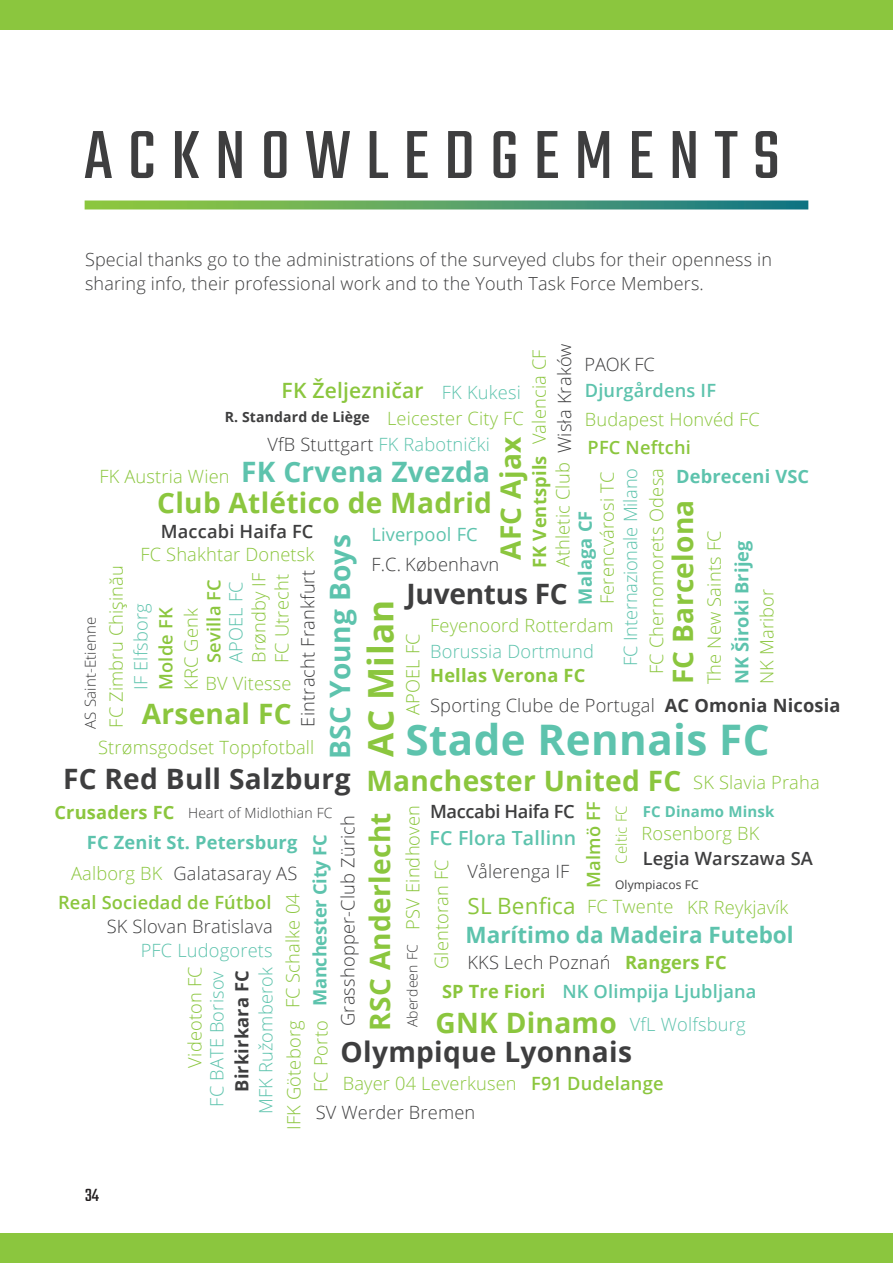
<style>
.page{position:relative;width:893px;height:1263px;background:#fff}
.page>*{position:absolute;margin:0;border:0;box-sizing:border-box;transform-origin:0 0}
.t1{font:75px "Teko";letter-spacing:.2em;color:#3e3e3f}
.t2{font:700 42.15px "Open Sans";letter-spacing:.01em;color:#5dc3ad}
.t3{font:700 35.1px "Open Sans";letter-spacing:.01em;color:#8bc63e}
.t4{font:700 28.05px "Open Sans";letter-spacing:.01em;color:#8bc63e}
.t5{font:700 28.05px "Open Sans";letter-spacing:.01em;color:#3e3e3f}
.t6{font:700 28.05px "Open Sans";letter-spacing:.01em;color:#5dc3ad}
.t7{font:700 28.05px "Open Sans";letter-spacing:-.01em;color:#3e3e3f}
.t8{font:700 22.5px "Open Sans";color:#5dc3ad}
.t9{font:22.5px "Open Sans";letter-spacing:.01em;color:#8bc63e}
.t10{font:600 21px "Open Sans";letter-spacing:.01em;color:#8bc63e}
.t11{font:600 19.5px "Open Sans";letter-spacing:.01em;color:#5dc3ad}
.t12{font:19.5px "Teko";color:#231f20}
.t13{font:300 18.3px "Open Sans";letter-spacing:.01em;color:#8bc63e}
.t14{font:300 18.3px "Open Sans";letter-spacing:.01em;color:#3e3e3f}
.t15{font:300 18.3px "Open Sans";letter-spacing:.01em;color:#5dc3ad}
.t16{font:700 18.3px "Open Sans";letter-spacing:.01em;color:#8bc63e}
.t17{font:700 18.3px "Open Sans";letter-spacing:.01em;color:#5dc3ad}
.t18{font:600 18.3px "Open Sans";letter-spacing:.01em;color:#8bc63e}
.t19{font:700 18.3px "Open Sans";letter-spacing:.01em;color:#3e3e3f}
.t20{font:300 18.3px "Open Sans";letter-spacing:-.01em;color:#5dc3ad}
.t21{font:600 18.3px "Open Sans";letter-spacing:.01em;color:#5dc3ad}
.t22{font:700 18.3px "Open Sans";letter-spacing:-.01em;color:#5dc3ad}
.t23{font:600 18.3px "Open Sans";letter-spacing:.01em;color:#3e3e3f}
.t24{font:600 18.3px "Open Sans";letter-spacing:-.02em;color:#3e3e3f}
.t25{font:600 18.3px "Open Sans";letter-spacing:.01em;color:#8bc63e}
.t26{font:600 18.3px "Open Sans";letter-spacing:.01em;color:#3e3e3f}
.t27{font:600 18.3px "Open Sans";letter-spacing:.01em;color:#5dc3ad}
.t28{font:18.3px "Open Sans";letter-spacing:.01em;color:#5dc3ad}
.t29{font:300 18px/24px "Open Sans";letter-spacing:.01em;color:#3e3e3f}
.t30{font:300 15px "Open Sans";letter-spacing:.01em;color:#3e3e3f}
.t31{font:700 15px "Open Sans";letter-spacing:.01em;color:#5dc3ad}
.t32{font:300 15px "Open Sans";letter-spacing:.01em;color:#8bc63e}
.t33{font:300 14.1px "Open Sans";letter-spacing:.01em;color:#3e3e3f}
.t34{font:700 14.1px "Open Sans";letter-spacing:.01em;color:#3e3e3f}
.t35{font:12px "Open Sans";letter-spacing:.01em;color:#3e3e3f}
.s1{color:#5dc3ad}
</style>
<div class="page">
<svg style="left:85px;top:200px;width:723px;height:9px;background:#61a76c"></svg>
<div style="left:0;top:0;width:893px;height:30px;background:#8bc63e"></div>
<div style="left:0;top:1233px;width:893px;height:30px;background:#8bc63e"></div>
<p class="t1" style="left:84px;top:113px;width:697px">ACKNOWLEDGEMENTS</p>
<p class="t29" style="left:85px;top:247px;width:689px">Special thanks go to the administrations of the surveyed clubs for their openness in sharing info, their professional work and to the Youth Task Force Members.</p>
<p class="t14" style="left:552px;top:453px;width:111px;rotate:-90deg">Wisła Kraków</p>
<p class="t13" style="left:527px;top:444px;width:96px;rotate:-90deg">Valencia CF</p>
<p class="t14" style="left:585px;top:352px;width:72px">PAOK FC</p>
<p class="t10" style="left:282px;top:376px;width:144px">FK Željezničar</p>
<p class="t34" style="left:225px;top:406px;width:147px">R. Standard de Liège</p>
<p class="t15" style="left:442px;top:380px;width:80px">FK Kukesi</p>
<p class="t27" style="left:585px;top:378px;width:133px">Djurgårdens IF</p>
<p class="t13" style="left:387px;top:406px;width:138px">Leicester City FC</p>
<p class="t13" style="left:585px;top:407px;width:177px">Budapest Honvéd FC</p>
<p class="t14" style="left:268px;top:432px;width:224px">VfB Stuttgart <span class="s1">FK Rabotnički</span></p>
<p class="t4" style="left:491px;top:560px;width:125px;rotate:-90deg">AFC Ajax</p>
<p class="t7" style="left:407px;top:573px;width:163px">Juventus FC</p>
<p class="t18" style="left:588px;top:435px;width:105px">PFC Neftchi</p>
<p class="t16" style="left:527px;top:568px;width:114px;rotate:-90deg">FK Ventspils</p>
<p class="t6" style="left:241px;top:452px;width:250px">FK Crvena Zvezda</p>
<p class="t13" style="left:550px;top:567px;width:106px;rotate:-90deg">Athletic Club</p>
<p class="t13" style="left:595px;top:604px;width:134px;rotate:-90deg">Ferencvárosi TC</p>
<p class="t17" style="left:676px;top:463px;width:135px">Debreceni VSC</p>
<p class="t20" style="left:618px;top:666px;width:199px;rotate:-90deg">FC Internazionale Milano</p>
<p class="t13" style="left:99px;top:463px;width:132px">FK Austria Wien</p>
<p class="t13" style="left:644px;top:674px;width:207px;rotate:-90deg">FC Chernomorets Odesa</p>
<p class="t4" style="left:157px;top:483px;width:336px">Club Atlético de Madrid</p>
<p class="t4" style="left:663px;top:684px;width:186px;rotate:-90deg">FC Barcelona</p>
<p class="t17" style="left:572px;top:605px;width:96px;rotate:-90deg">Malaga CF</p>
<p class="t26" style="left:161px;top:519px;width:154px">Maccabi Haifa FC</p>
<p class="t13" style="left:702px;top:684px;width:155px;rotate:-90deg">The New Saints FC</p>
<p class="t28" style="left:371px;top:522px;width:108px">Liverpool FC</p>
<p class="t6" style="left:320px;top:759px;width:226px;rotate:-90deg">BSC Young Boys</p>
<p class="t17" style="left:729px;top:684px;width:146px;rotate:-90deg">NK Široki Brijeg</p>
<p class="t13" style="left:140px;top:542px;width:176px">FC Shakhtar Donetsk</p>
<p class="t14" style="left:371px;top:552px;width:129px">F.C. København</p>
<p class="t13" style="left:104px;top:728px;width:164px;rotate:-90deg">FC Zimbru Chişinău</p>
<p class="t14" style="left:295px;top:727px;width:158px;rotate:-90deg">Eintracht Frankfurt</p>
<p class="t18" style="left:201px;top:663px;width:85px;rotate:-90deg">Sevilla FC</p>
<p class="t15" style="left:223px;top:663px;width:83px;rotate:-90deg">APOEL FC</p>
<p class="t13" style="left:246px;top:663px;width:92px;rotate:-90deg">Brøndby IF</p>
<p class="t13" style="left:269px;top:663px;width:90px;rotate:-90deg">FC Utrecht</p>
<p class="t13" style="left:754px;top:684px;width:97px;rotate:-90deg">NK Maribor</p>
<p class="t3" style="left:356px;top:757px;width:158px;rotate:-90deg">AC Milan</p>
<p class="t15" style="left:128px;top:690px;width:88px;rotate:-90deg">IF Elfsborg</p>
<p class="t25" style="left:153px;top:690px;width:84px;rotate:-90deg">Molde FK</p>
<p class="t13" style="left:179px;top:690px;width:83px;rotate:-90deg">KRC Genk</p>
<p class="t30" style="left:80px;top:729px;width:114px;rotate:-90deg">AS Saint-Etienne</p>
<p class="t13" style="left:430px;top:612px;width:185px">Feyenoord Rotterdam</p>
<p class="t13" style="left:400px;top:715px;width:83px;rotate:-90deg">APOEL FC</p>
<p class="t15" style="left:430px;top:638px;width:165px">Borussia Dortmund</p>
<p class="t16" style="left:430px;top:662px;width:157px">Hellas Verona FC</p>
<p class="t13" style="left:205px;top:671px;width:88px">BV Vitesse</p>
<p class="t14" style="left:430px;top:692px;width:226px">Sporting Clube de Portugal</p>
<p class="t19" style="left:665px;top:692px;width:177px">AC Omonia Nicosia</p>
<p class="t4" style="left:142px;top:693px;width:151px">Arsenal FC</p>
<p class="t2" style="left:406px;top:710px;width:365px">Stade Rennais FC</p>
<p class="t13" style="left:98px;top:735px;width:218px">Strømsgodset Toppfotball</p>
<p class="t5" style="left:63px;top:759px;width:289px">FC Red Bull Salzburg</p>
<p class="t4" style="left:366px;top:761px;width:316px">Manchester United FC</p>
<p class="t13" style="left:693px;top:770px;width:128px">SK Slavia Praha</p>
<p class="t31" style="left:643px;top:801px;width:133px">FC Dinamo Minsk</p>
<p class="t25" style="left:581px;top:888px;width:88px;rotate:-90deg">Malmö FF</p>
<p class="t13" style="left:400px;top:930px;width:126px;rotate:-90deg">PSV Eindhoven</p>
<p class="t24" style="left:430px;top:799px;width:146px">Maccabi Haifa FC</p>
<p class="t16" style="left:54px;top:800px;width:122px">Crusaders FC</p>
<p class="t32" style="left:611px;top:864px;width:60px;rotate:-90deg">Celtic FC</p>
<p class="t33" style="left:188px;top:803px;width:146px">Heart of Midlothian FC</p>
<p class="t4" style="left:360px;top:1030px;width:220px;rotate:-90deg">RSC Anderlecht</p>
<p class="t14" style="left:335px;top:1026px;width:212px;rotate:-90deg">Grasshopper-Club Zürich</p>
<p class="t13" style="left:641px;top:821px;width:119px">Rosenborg BK</p>
<p class="t11" style="left:430px;top:825px;width:148px">FC Flora Tallinn</p>
<p class="t13" style="left:429px;top:969px;width:111px;rotate:-90deg">Glentoran FC</p>
<p class="t17" style="left:87px;top:829px;width:212px">FC Zenit St. Petersburg</p>
<p class="t22" style="left:307px;top:1006px;width:173px;rotate:-90deg">Manchester City FC</p>
<p class="t23" style="left:643px;top:846px;width:172px">Legia Warszawa SA</p>
<p class="t14" style="left:467px;top:859px;width:103px">Vålerenga IF</p>
<p class="t9" style="left:467px;top:890px;width:110px">SL Benfica</p>
<p class="t13" style="left:71px;top:861px;width:93px">Aalborg BK</p>
<p class="t14" style="left:174px;top:861px;width:125px">Galatasaray AS</p>
<p class="t35" style="left:615px;top:876px;width:85px">Olympiacos FC</p>
<p class="t13" style="left:280px;top:1008px;width:117px;rotate:-90deg">FC Schalke 04</p>
<p class="t18" style="left:58px;top:890px;width:215px">Real Sociedad de Fútbol</p>
<p class="t13" style="left:587px;top:894px;width:88px">FC Twente</p>
<p class="t13" style="left:687px;top:895px;width:103px">KR Reykjavík</p>
<p class="t14" style="left:107px;top:914px;width:167px">SK Slovan Bratislava</p>
<p class="t8" style="left:466px;top:919px;width:330px">Marítimo da Madeira Futebol</p>
<p class="t15" style="left:141px;top:938px;width:133px">PFC Ludogorets</p>
<p class="t33" style="left:403px;top:1027px;width:84px;rotate:-90deg">Aberdeen FC</p>
<p class="t16" style="left:625px;top:949px;width:103px">Rangers FC</p>
<p class="t14" style="left:467px;top:950px;width:145px">KKS Lech Poznań</p>
<p class="t15" style="left:253px;top:1114px;width:149px;rotate:-90deg">MFK Ružomberok</p>
<p class="t13" style="left:182px;top:1067px;width:102px;rotate:-90deg">Videoton FC</p>
<p class="t19" style="left:229px;top:1092px;width:123px;rotate:-90deg">Birkirkara FC</p>
<p class="t15" style="left:204px;top:1107px;width:137px;rotate:-90deg">FC BATE Borisov</p>
<p class="t21" style="left:562px;top:978px;width:196px">NK Olimpija Ljubljana</p>
<p class="t16" style="left:442px;top:978px;width:105px">SP Tre Fiori</p>
<p class="t4" style="left:435px;top:1002px;width:183px">GNK Dinamo</p>
<p class="t15" style="left:630px;top:1011px;width:117px">VfL Wolfsburg</p>
<p class="t13" style="left:281px;top:1130px;width:111px;rotate:-90deg">IFK Göteborg</p>
<p class="t13" style="left:308px;top:1092px;width:73px;rotate:-90deg">FC Porto</p>
<p class="t5" style="left:341px;top:1032px;width:293px">Olympique Lyonnais</p>
<p class="t13" style="left:343px;top:1071px;width:176px">Bayer 04 Leverkusen</p>
<p class="t18" style="left:531px;top:1071px;width:134px">F91 Dudelange</p>
<p class="t14" style="left:316px;top:1099px;width:161px">SV Werder Bremen</p>
<p class="t12" style="left:85px;top:1184px;width:16px">34</p>
</div>
